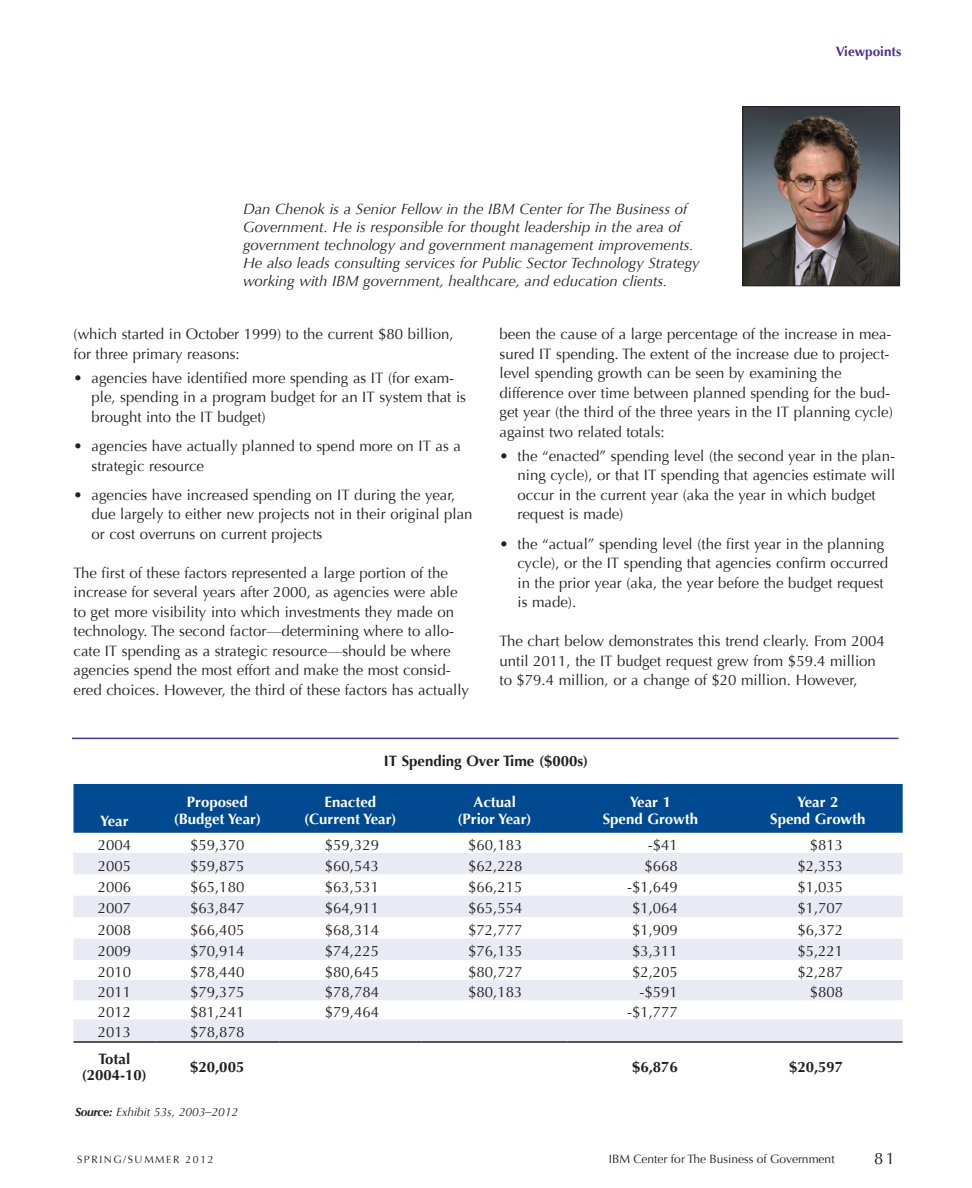
<style>
.page{position:relative;width:972px;height:1188px;background:#fff}
.page>*{position:absolute;margin:0;border:0;box-sizing:border-box;transform-origin:0 0}
.t1{font:16.5px "Optima";color:#231f20}
.Body_Text_Before_Bul{font:15px/19.5px "Optima";color:#231f20}
.Body-Bullet{font:15px/19.5px "Optima";color:#231f20}
.Table-Text{font:15px "Optima";color:#231f20}
.Body-Bullet_Last{font:15px/19.5px "Optima";color:#231f20}
.TOC_Author_text{font:italic 15px/18px "Optima";color:#231f20}
.Body_Text{font:15px/19.5px "Optima";color:#231f20}
.Table-Column_Head{font:700 15px "Optima";color:#fff}
.Table-Text-2{font:700 15px/16.5px "Optima";color:#231f20;text-align:center}
.Figure_Table_Head{font:700 15px "Optima";color:#231f20}
.t2{font:700 13.5px "Optima";color:#502e92}
.t3{font:12px "Optima";color:#231f20}
.Source{font:italic 12px "Optima";color:#231f20}
.t4{font:10.5px "Optima";letter-spacing:.15em;color:#231f20}
.s1{font-weight:700}
</style>
<div class="page">
<div style="left:74px;top:784px;width:829px;height:49px;background:#014990"></div>
<svg style="left:74px;top:853px;width:829px;height:188px;fill:#e8eaf4"></svg>
<hr style="left:74px;top:1041px;width:81px;height:2px;background:#231f20">
<hr style="left:155px;top:1041px;width:125px;height:2px;background:#231f20">
<hr style="left:280px;top:1041px;width:141px;height:2px;background:#231f20">
<hr style="left:421px;top:1041px;width:147px;height:2px;background:#231f20">
<hr style="left:568px;top:1041px;width:165px;height:2px;background:#231f20">
<hr style="left:733px;top:1041px;width:170px;height:2px;background:#231f20">
<hr style="left:72px;top:738px;width:826px;height:1px;background:#502e92">
<img style="left:744px;top:108px;width:154px;height:176px">
<div style="left:742px;top:106px;width:158px;height:180px;border:1px solid #231f20"></div>
<p class="t2" style="left:836px;top:44px;width:67px">Viewpoints</p>
<p class="TOC_Author_text" style="left:243px;top:200px;width:458px">Dan Chenok is a Senior Fellow in the IBM Center for The Business of Government. He is responsible for thought leadership in the area of government technology and government management improvements.<br>He also leads consulting services for Public Sector Technology Strategy working with IBM government, healthcare, and education clients.</p>
<p class="Body_Text_Before_Bul" style="left:74px;top:325px;width:382px">(which started in October 1999) to the current $80 billion, for three primary reasons:</p>
<p class="Body-Bullet" style="left:92px;top:368px;width:376px;text-indent:-18px">• agencies have identified more spending as IT (for exam&shy;ple, spending in a program budget for an IT system that is brought into the IT budget)</p>
<p class="Body-Bullet" style="left:92px;top:436px;width:371px;text-indent:-18px">• agencies have actually planned to spend more on IT as a strategic resource</p>
<p class="Body-Bullet_Last" style="left:92px;top:485px;width:383px;text-indent:-18px">• agencies have increased spending on IT during the year, due largely to either new projects not in their original plan or cost overruns on current projects</p>
<p class="Body_Text_Before_Bul" style="left:74px;top:563px;width:397px">The first of these factors represented a large portion of the increase for several years after 2000, as agencies were able to get more visibility into which investments they made on technology. The second factor—determining where to allo&shy;cate IT spending as a strategic resource—should be where agencies spend the most effort and make the most consid&shy;ered choices. However, the third of these factors has actually</p>
<p class="Body_Text_Before_Bul" style="left:500px;top:325px;width:395px">been the cause of a large percentage of the increase in mea&shy;sured IT spending. The extent of the increase due to project&shy;level spending growth can be seen by examining the difference over time between planned spending for the bud&shy;get year (the third of the three years in the IT planning cycle) against two related totals:</p>
<p class="Body-Bullet" style="left:518px;top:446px;width:379px;text-indent:-18px">• the “enacted” spending level (the second year in the plan&shy;ning cycle), or that IT spending that agencies estimate will occur in the current year (aka the year in which budget request is made)</p>
<p class="Body-Bullet_Last" style="left:518px;top:534px;width:372px;text-indent:-18px">• the “actual” spending level (the first year in the planning cycle), or the IT spending that agencies confirm occurred in the prior year (aka, the year before the budget request is made).</p>
<p class="Body_Text" style="left:500px;top:631px;width:387px">The chart below demonstrates this trend clearly. From 2004 until 2011, the IT budget request grew from $59.4 million to $79.4 million, or a change of $20 million. However,</p>
<p class="Figure_Table_Head" style="left:384px;top:752px;width:206px">IT Spending Over Time ($000s)</p>
<p class="Table-Column_Head" style="left:187px;top:793px;width:62px">Proposed</p>
<p class="Table-Column_Head" style="left:174px;top:810px;width:89px">(Budget Year)</p>
<p class="Table-Column_Head" style="left:325px;top:793px;width:53px">Enacted</p>
<p class="Table-Column_Head" style="left:304px;top:810px;width:94px">(Current Year)</p>
<p class="Table-Column_Head" style="left:473px;top:793px;width:44px">Actual</p>
<p class="Table-Column_Head" style="left:458px;top:810px;width:76px">(Prior Year)</p>
<p class="Table-Column_Head" style="left:630px;top:793px;width:43px">Year 1</p>
<p class="Table-Column_Head" style="left:603px;top:810px;width:97px">Spend Growth</p>
<p class="Table-Column_Head" style="left:797px;top:793px;width:43px">Year 2</p>
<p class="Table-Column_Head" style="left:100px;top:812px;width:30px">Year</p>
<p class="Table-Column_Head" style="left:770px;top:810px;width:97px">Spend Growth</p>
<p class="Table-Text" style="left:98px;top:836px;width:35px">2004</p>
<p class="Table-Text" style="left:190px;top:836px;width:56px">$59,370</p>
<p class="Table-Text" style="left:325px;top:836px;width:56px">$59,329</p>
<p class="Table-Text" style="left:468px;top:836px;width:56px">$60,183</p>
<p class="Table-Text" style="left:648px;top:836px;width:32px">-$41</p>
<p class="Table-Text" style="left:810px;top:836px;width:35px">$813</p>
<p class="Table-Text" style="left:98px;top:857px;width:35px">2005</p>
<p class="Table-Text" style="left:190px;top:857px;width:56px">$59,875</p>
<p class="Table-Text" style="left:325px;top:857px;width:56px">$60,543</p>
<p class="Table-Text" style="left:468px;top:857px;width:56px">$62,228</p>
<p class="Table-Text" style="left:645px;top:857px;width:35px">$668</p>
<p class="Table-Text" style="left:797px;top:857px;width:47px">$2,353</p>
<p class="Table-Text" style="left:98px;top:878px;width:35px">2006</p>
<p class="Table-Text" style="left:190px;top:878px;width:56px">$65,180</p>
<p class="Table-Text" style="left:325px;top:878px;width:56px">$63,531</p>
<p class="Table-Text" style="left:468px;top:878px;width:56px">$66,215</p>
<p class="Table-Text" style="left:627px;top:878px;width:52px">-$1,649</p>
<p class="Table-Text" style="left:797px;top:878px;width:47px">$1,035</p>
<p class="Table-Text" style="left:98px;top:900px;width:35px">2007</p>
<p class="Table-Text" style="left:190px;top:900px;width:56px">$63,847</p>
<p class="Table-Text" style="left:325px;top:900px;width:56px">$64,911</p>
<p class="Table-Text" style="left:468px;top:900px;width:56px">$65,554</p>
<p class="Table-Text" style="left:632px;top:900px;width:47px">$1,064</p>
<p class="Table-Text" style="left:797px;top:900px;width:47px">$1,707</p>
<p class="Table-Text" style="left:98px;top:921px;width:35px">2008</p>
<p class="Table-Text" style="left:190px;top:921px;width:56px">$66,405</p>
<p class="Table-Text" style="left:325px;top:921px;width:56px">$68,314</p>
<p class="Table-Text" style="left:468px;top:921px;width:56px">$72,777</p>
<p class="Table-Text" style="left:632px;top:921px;width:47px">$1,909</p>
<p class="Table-Text" style="left:797px;top:921px;width:47px">$6,372</p>
<p class="Table-Text" style="left:98px;top:942px;width:35px">2009</p>
<p class="Table-Text" style="left:190px;top:942px;width:56px">$70,914</p>
<p class="Table-Text" style="left:325px;top:942px;width:56px">$74,225</p>
<p class="Table-Text" style="left:468px;top:942px;width:56px">$76,135</p>
<p class="Table-Text" style="left:632px;top:942px;width:47px">$3,311</p>
<p class="Table-Text" style="left:797px;top:942px;width:47px">$5,221</p>
<p class="Table-Text" style="left:98px;top:963px;width:35px">2010</p>
<p class="Table-Text" style="left:190px;top:963px;width:56px">$78,440</p>
<p class="Table-Text" style="left:325px;top:963px;width:56px">$80,645</p>
<p class="Table-Text" style="left:468px;top:963px;width:56px">$80,727</p>
<p class="Table-Text" style="left:632px;top:963px;width:47px">$2,205</p>
<p class="Table-Text" style="left:797px;top:963px;width:47px">$2,287</p>
<p class="Table-Text" style="left:98px;top:983px;width:35px">2011</p>
<p class="Table-Text" style="left:190px;top:983px;width:56px">$79,375</p>
<p class="Table-Text" style="left:325px;top:983px;width:56px">$78,784</p>
<p class="Table-Text" style="left:468px;top:983px;width:56px">$80,183</p>
<p class="Table-Text" style="left:640px;top:983px;width:40px">-$591</p>
<p class="Table-Text" style="left:810px;top:983px;width:35px">$808</p>
<p class="Table-Text" style="left:98px;top:1003px;width:35px">2012</p>
<p class="Table-Text" style="left:190px;top:1003px;width:56px">$81,241</p>
<p class="Table-Text" style="left:325px;top:1003px;width:56px">$79,464</p>
<p class="Table-Text" style="left:627px;top:1003px;width:52px">-$1,777</p>
<p class="Table-Text" style="left:98px;top:1023px;width:35px">2013</p>
<p class="Table-Text" style="left:190px;top:1023px;width:56px">$78,878</p>
<p class="Table-Text-2" style="left:82px;top:1051px;width:67px">Total (2004-10)</p>
<p class="Table-Text-2" style="left:190px;top:1059px;width:56px">$20,005</p>
<p class="Table-Text-2" style="left:632px;top:1059px;width:47px">$6,876</p>
<p class="Table-Text-2" style="left:789px;top:1059px;width:56px">$20,597</p>
<p class="Source" style="left:75px;top:1105px;width:165px"><span class="s1">Source:</span> Exhibit 53s, 2003–2012</p>
<p class="t4" style="left:77px;top:1154px;width:138px">SPRING/SUMMER 2012</p>
<p class="t3" style="left:609px;top:1152px;width:227px">IBM Center for The Business of Government</p>
<p class="t1" style="left:874px;top:1149px;width:22px">81</p>
</div>
